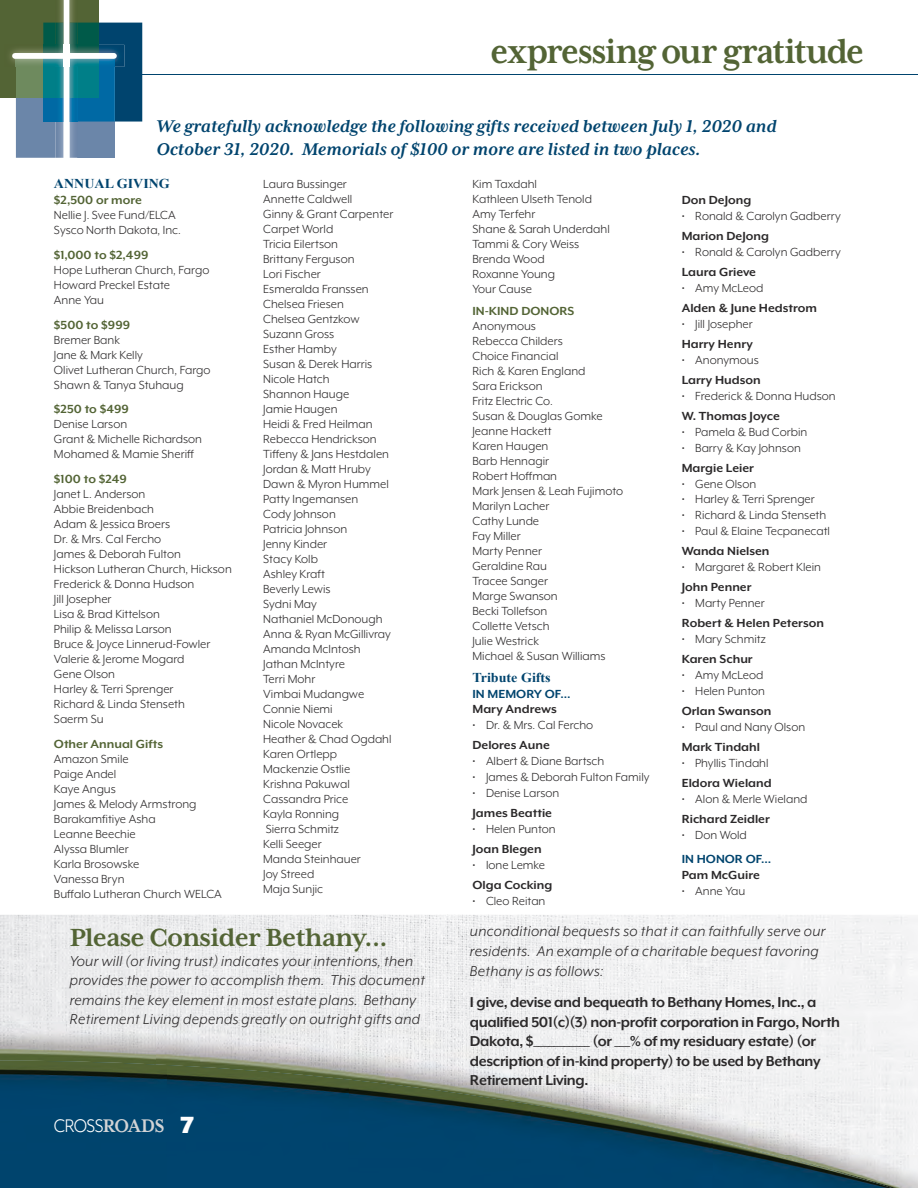
<style>
.page{position:relative;width:918px;height:1188px;background:#fff}
.page>*{position:absolute;margin:0;border:0;box-sizing:border-box;transform-origin:0 0}
.t1{font:700 39px "Mrs Eaves XL Serif OT";letter-spacing:-.01em;color:#536435;scale:.93 1}
.t2{font:700 28.5px "Mrs Eaves XL Serif OT";letter-spacing:-.015em;color:#536435}
.t3{font:21px "Mr Eaves XL Mod OT";letter-spacing:-.03em;color:#fff;scale:.93 1}
.t4{font:italic 700 19.5px/23.4px "Mrs Eaves XL Serif OT";color:#00446e}
.t5{font:italic 16.5px/19.5px "Mr Eaves XL Mod OT";letter-spacing:.02em;color:#2b292a}
.t6{font:700 16.5px/19.5px "Mr Eaves XL Mod OT";letter-spacing:-.02em;color:#2b292a}
.t7{font:13.5px/15px "Mr Eaves XL Mod OT";color:#2b292a}
.t8{font:700 13.5px "Mr Eaves XL Mod OT";color:#2b292a;scale:1.04 1}
.t9{font:700 13.5px "Mr Eaves XL Mod OT";color:#536435;scale:1.04 1}
.t10{font:700 13.5px "Times New Roman";color:#00446e;scale:1.04 1}
.t11{font:700 13.5px "Mr Eaves XL Mod OT";color:#00446e;scale:1.04 1}
.s1{font-family:"Mrs Eaves XL Serif OT";font-weight:700;color:#d2d3d5}
.s2{font-weight:900;font-size:27px}
</style>
<div class="page">
<img style="left:0;top:915px;width:918px;height:106px">
<div style="left:570px;top:1021px;width:348px;height:40px;background:#f1f2f2"></div>
<img style="left:156px;top:1021px;width:414px;height:40px">
<img style="left:0;top:1021px;width:156px;height:40px">
<img style="left:0;top:1061px;width:918px;height:127px">
<hr style="left:142px;top:74px;width:776px;height:1px;background:#00446e">
<div style="left:0;top:0;width:99px;height:98px;background:#536435"></div>
<img style="left:10px;top:49px;width:6px;height:18px">
<svg style="left:16px;top:0;width:126px;height:158px"></svg>
<img style="left:64px;top:45px;width:5px;height:22px">
<div style="left:15px;top:53px;width:99px;height:6px;background:#fff"></div>
<h1 class="t1" style="left:491px;top:39px;width:403px">expressing our gratitude</h1>
<h3 class="t4" style="left:157px;top:116px;width:621px">We gratefully acknowledge the following gifts received between July 1, 2020 and<br>October 31, 2020. Memorials of $100 or more are listed in two places.</h3>
<p class="t10" style="left:54px;top:176px;width:113px">ANNUAL GIVING</p>
<p class="t9" style="left:54px;top:196px;width:86px">$2,500 or more</p>
<p class="t7" style="left:54px;top:209px;width:128px">Nellie J. Svee Fund/ELCA<br>Sysco North Dakota, Inc.</p>
<p class="t9" style="left:54px;top:250px;width:92px">$1,000 to $2,499</p>
<p class="t7" style="left:54px;top:263px;width:157px">Hope Lutheran Church, Fargo<br>Howard Preckel Estate<br>Anne Yau</p>
<p class="t9" style="left:54px;top:320px;width:75px">$500 to $999</p>
<p class="t7" style="left:54px;top:333px;width:158px">Bremer Bank<br>Jane &amp; Mark Kelly<br>Olivet Lutheran Church, Fargo<br>Shawn &amp; Tanya Stuhaug</p>
<p class="t9" style="left:54px;top:405px;width:73px">$250 to $499</p>
<p class="t7" style="left:54px;top:418px;width:150px">Denise Larson<br>Grant &amp; Michelle Richardson<br>Mohamed &amp; Mamie Sheriff</p>
<p class="t9" style="left:54px;top:475px;width:72px">$100 to $249</p>
<p class="t7" style="left:54px;top:488px;width:179px">Janet L. Anderson<br>Abbie Breidenbach<br>Adam &amp; Jessica Broers<br>Dr. &amp; Mrs. Cal Fercho<br>James &amp; Deborah Fulton<br>Hickson Lutheran Church, Hickson<br>Frederick &amp; Donna Hudson<br>Jill Josepher<br>Lisa &amp; Brad Kittelson<br>Philip &amp; Melissa Larson<br>Bruce &amp; Joyce Linnerud-Fowler<br>Valerie &amp; Jerome Mogard<br>Gene Olson<br>Harley &amp; Terri Sprenger<br>Richard &amp; Linda Stenseth<br>Saerm Su</p>
<p class="t9" style="left:54px;top:739px;width:107px">Other Annual Gifts</p>
<p class="t7" style="left:54px;top:752px;width:169px">Amazon Smile<br>Paige Andel<br>Kaye Angus<br>James &amp; Melody Armstrong<br>Barakamfitiye Asha<br>Leanne Beechie<br>Alyssa Blumler<br>Karla Brosowske<br>Vanessa Bryn<br>Buffalo Lutheran Church WELCA</p>
<p class="t7" style="left:263px;top:178px;width:132px">Laura Bussinger<br>Annette Caldwell<br>Ginny &amp; Grant Carpenter<br>Carpet World<br>Tricia Eilertson<br>Brittany Ferguson<br>Lori Fischer<br>Esmeralda Franssen<br>Chelsea Friesen<br>Chelsea Gentzkow<br>Suzann Gross<br>Esther Hamby<br>Susan &amp; Derek Harris<br>Nicole Hatch<br>Shannon Hauge<br>Jamie Haugen<br>Heidi &amp; Fred Heilman<br>Rebecca Hendrickson<br>Tiffeny &amp; Jans Hestdalen<br>Jordan &amp; Matt Hruby<br>Dawn &amp; Myron Hummel<br>Patty Ingemansen<br>Cody Johnson<br>Patricia Johnson<br>Jenny Kinder<br>Stacy Kolb<br>Ashley Kraft<br>Beverly Lewis<br>Sydni May<br>Nathaniel McDonough<br>Anna &amp; Ryan McGillivray<br>Amanda McIntosh<br>Jathan McIntyre<br>Terri Mohr<br>Vimbai Mudangwe<br>Connie Niemi<br>Nicole Novacek<br>Heather &amp; Chad Ogdahl<br>Karen Ortlepp<br>Mackenzie Ostlie<br>Krishna Pakuwal<br>Cassandra Price<br>Kayla Ronning<br>Sierra Schmitz<br>Kelli Seeger<br>Manda Steinhauer<br>Joy Streed<br>Maja Sunjic</p>
<p class="t7" style="left:472px;top:178px;width:139px">Kim Taxdahl<br>Kathleen Ulseth Tenold<br>Amy Terfehr<br>Shane &amp; Sarah Underdahl<br>Tammi &amp; Cory Weiss<br>Brenda Wood<br>Roxanne Young<br>Your Cause</p>
<p class="t8" style="left:682px;top:196px;width:68px">Don DeJong</p>
<p class="t7" style="left:682px;top:209px;width:160px">• Ronald &amp; Carolyn Gadberry</p>
<p class="t8" style="left:682px;top:232px;width:85px">Marion DeJong</p>
<p class="t7" style="left:682px;top:245px;width:160px">• Ronald &amp; Carolyn Gadberry</p>
<p class="t8" style="left:682px;top:268px;width:73px">Laura Grieve</p>
<p class="t7" style="left:682px;top:281px;width:83px">• Amy McLeod</p>
<p class="t8" style="left:682px;top:304px;width:132px">Alden &amp; June Hedstrom</p>
<p class="t7" style="left:682px;top:317px;width:73px">• Jill Josepher</p>
<p class="t8" style="left:682px;top:340px;width:70px">Harry Henry</p>
<p class="t7" style="left:682px;top:353px;width:78px">• Anonymous</p>
<p class="t8" style="left:682px;top:376px;width:77px">Larry Hudson</p>
<p class="t7" style="left:682px;top:389px;width:155px">• Frederick &amp; Donna Hudson</p>
<p class="t8" style="left:682px;top:412px;width:96px">W. Thomas Joyce</p>
<p class="t7" style="left:682px;top:425px;width:127px">• Pamela &amp; Bud Corbin</p>
<p class="t7" style="left:682px;top:441px;width:121px">• Barry &amp; Kay Johnson</p>
<p class="t8" style="left:682px;top:463px;width:71px">Margie Leier</p>
<p class="t7" style="left:682px;top:477px;width:76px">• Gene Olson</p>
<p class="t7" style="left:682px;top:493px;width:135px">• Harley &amp; Terri Sprenger</p>
<p class="t7" style="left:682px;top:509px;width:146px">• Richard &amp; Linda Stenseth</p>
<p class="t7" style="left:682px;top:524px;width:150px">• Paul &amp; Elaine Tecpanecatl</p>
<p class="t8" style="left:682px;top:547px;width:86px">Wanda Nielsen</p>
<p class="t7" style="left:682px;top:560px;width:141px">• Margaret &amp; Robert Klein</p>
<p class="t8" style="left:682px;top:583px;width:69px">John Penner</p>
<p class="t7" style="left:682px;top:596px;width:85px">• Marty Penner</p>
<p class="t8" style="left:682px;top:619px;width:138px">Robert &amp; Helen Peterson</p>
<p class="t7" style="left:682px;top:632px;width:86px">• Mary Schmitz</p>
<p class="t8" style="left:682px;top:655px;width:70px">Karen Schur</p>
<p class="t7" style="left:682px;top:668px;width:83px">• Amy McLeod</p>
<p class="t7" style="left:682px;top:684px;width:85px">• Helen Punton</p>
<p class="t8" style="left:682px;top:706px;width:88px">Orlan Swanson</p>
<p class="t7" style="left:682px;top:720px;width:125px">• Paul and Nany Olson</p>
<p class="t8" style="left:682px;top:742px;width:77px">Mark Tindahl</p>
<p class="t7" style="left:682px;top:756px;width:88px">• Phyllis Tindahl</p>
<p class="t8" style="left:682px;top:778px;width:88px">Eldora Wieland</p>
<p class="t7" style="left:682px;top:792px;width:127px">• Alon &amp; Merle Wieland</p>
<p class="t8" style="left:682px;top:814px;width:86px">Richard Zeidler</p>
<p class="t7" style="left:682px;top:828px;width:67px">• Don Wold</p>
<p class="t11" style="left:682px;top:855px;width:88px">IN HONOR OF…</p>
<p class="t8" style="left:682px;top:871px;width:77px">Pam McGuire</p>
<p class="t7" style="left:682px;top:884px;width:65px">• Anne Yau</p>
<p class="t9" style="left:472px;top:307px;width:99px">IN-KIND DONORS</p>
<p class="t7" style="left:472px;top:320px;width:152px">Anonymous<br>Rebecca Childers<br>Choice Financial<br>Rich &amp; Karen England<br>Sara Erickson<br>Fritz Electric Co.<br>Susan &amp; Douglas Gomke<br>Jeanne Hackett<br>Karen Haugen<br>Barb Hennagir<br>Robert Hoffman<br>Mark Jensen &amp; Leah Fujimoto<br>Marilyn Lacher<br>Cathy Lunde<br>Fay Miller<br>Marty Penner<br>Geraldine Rau<br>Tracee Sanger<br>Marge Swanson<br>Becki Tollefson<br>Collette Vetsch<br>Julie Westrick<br>Michael &amp; Susan Williams</p>
<p class="t10" style="left:472px;top:670px;width:77px">Tribute Gifts</p>
<p class="t11" style="left:472px;top:689px;width:96px">IN MEMORY OF…</p>
<p class="t8" style="left:472px;top:705px;width:83px">Mary Andrews</p>
<p class="t7" style="left:472px;top:719px;width:122px">• Dr. &amp; Mrs. Cal Fercho</p>
<p class="t8" style="left:472px;top:741px;width:76px">Delores Aune</p>
<p class="t7" style="left:472px;top:755px;width:133px">• Albert &amp; Diane Bartsch</p>
<p class="t7" style="left:472px;top:770px;width:178px">• James &amp; Deborah Fulton Family</p>
<p class="t7" style="left:472px;top:786px;width:88px">• Denise Larson</p>
<p class="t8" style="left:472px;top:808px;width:78px">James Beattie</p>
<p class="t7" style="left:472px;top:822px;width:85px">• Helen Punton</p>
<p class="t8" style="left:472px;top:844px;width:68px">Joan Blegen</p>
<p class="t7" style="left:472px;top:858px;width:74px">• Ione Lemke</p>
<p class="t8" style="left:472px;top:880px;width:78px">Olga Cocking</p>
<p class="t7" style="left:472px;top:894px;width:74px">• Cleo Reitan</p>
<h2 class="t2" style="left:70px;top:928px;width:319px">Please Consider Bethany...</h2>
<p class="t5" style="left:70px;top:952px;width:357px">Your will (or living trust) indicates your intentions, then provides the power to accomplish them. This document remains the key element in most estate plans. Bethany Retirement Living depends greatly on outright gifts and</p>
<h3 class="t3" style="left:54px;top:1119px;width:152px">CROSS<span class="s1">ROADS</span> <span class="s2">7</span></h3>
<p class="t5" style="left:470px;top:923px;width:357px">unconditional bequests so that it can faithfully serve our residents. An example of a charitable bequest favoring<br>Bethany is as follows:</p>
<p class="t6" style="left:470px;top:994px;width:372px">I give, devise and bequeath to Bethany Homes, Inc., a qualified 501(c)(3) non-profit corporation in Fargo, North Dakota, $___________ (or ___% of my residuary estate) (or description of in-kind property) to be used by Bethany Retirement Living.</p>
</div>
